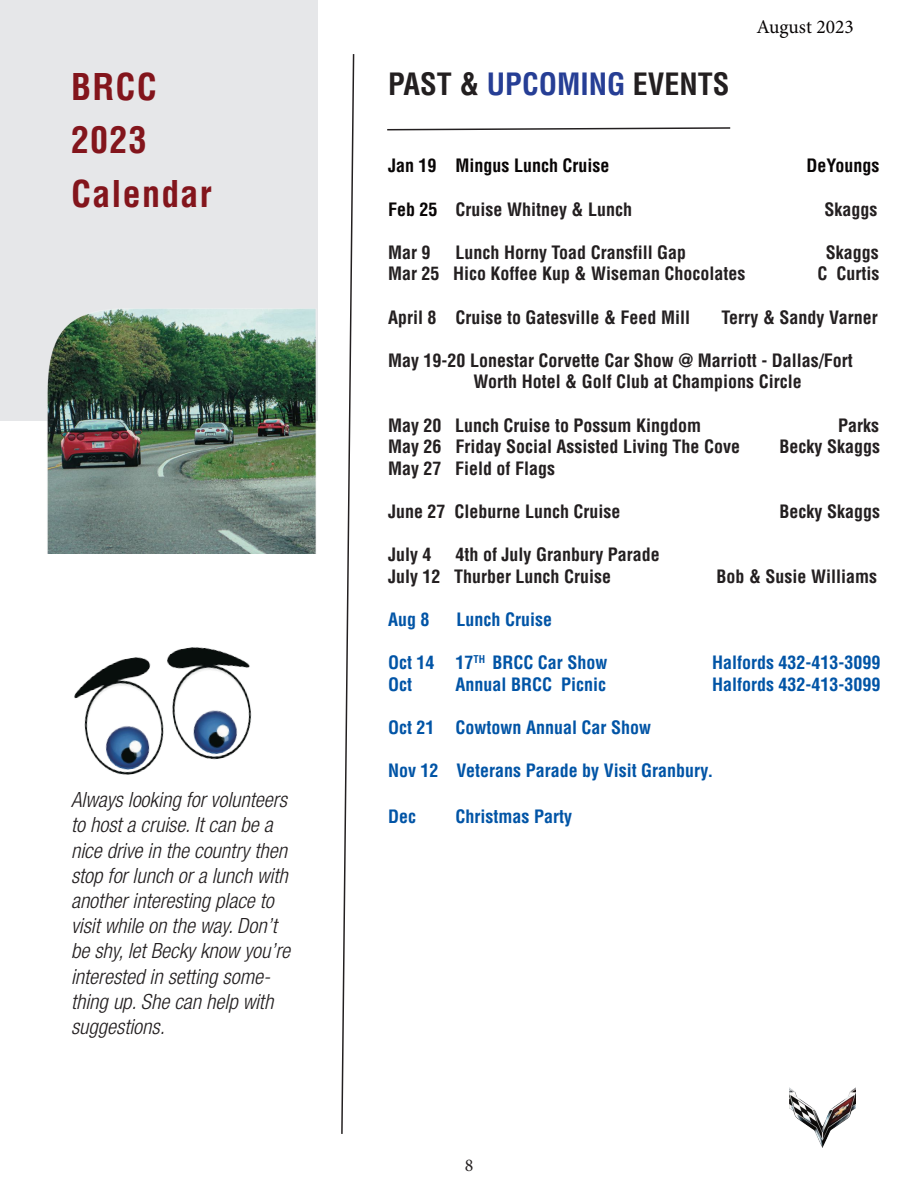
<style>
.page{position:relative;width:918px;height:1188px;background:#fff}
.page>*{position:absolute;margin:0;border:0;box-sizing:border-box;transform-origin:0 0}
.t1{font:700 condensed 36px/53.7px "Helvetica";letter-spacing:.035em;color:#83151c}
.t2{font:700 condensed 30px "Helvetica";color:#231f20}
.t3{font:italic 300 condensed 21px/25.2px "Helvetica Neue";color:#231f20}
.t4{font:19.5px "Minion Pro";color:#080505}
.t5{font:700 condensed 18px/21.6px "Helvetica";color:#231f20}
.t6{font:700 condensed 18px "Helvetica";color:#0154a6}
.t7{font:700 condensed 18px "Helvetica";color:#080505}
.t8{font:18px "Minion Pro";color:#231f20}
.s1{color:#263e95}
.s2{color:#080505}
</style>
<div class="page">
<div style="left:0;top:0;width:318px;height:420px;background:#e6e7e9"></div>
<img style="left:74px;top:647px;width:178px;height:128px">
<img style="left:789px;top:1087px;width:67px;height:60px">
<svg style="left:341px;top:54px;width:14px;height:1080px"></svg>
<svg style="left:387px;top:127px;width:344px;height:4px"></svg>
<img style="left:44px;top:309px;width:274px;height:244px">
<h1 class="t1" style="left:71px;top:63px;width:142px">BRCC<br>2023<br>Calendar</h1>
<p class="t3" style="left:71px;top:789px;width:225px">Always looking forvolunteers to hosta cruise.Itcan be a nice drive in the country then stop forlunch ora lunch with anotherinteresting place to visitwhile on the way.Don’t be shy,letBecky know you’re interested in setting some&shy;thing up.She can help with suggestions.</p>
<h2 class="t2" style="left:388px;top:73px;width:343px">PAST &amp; <span class="s1">UPCOMING</span> EVENTS</h2>
<p class="t4" style="left:757px;top:15px;width:99px">August 2023</p>
<p class="t7" style="left:388px;top:159px;width:223px">Jan 19 Mingus Lunch Cruise</p>
<p class="t7" style="left:807px;top:159px;width:75px">DeYoungs</p>
<p class="t5" style="left:388px;top:200px;width:245px"><span class="s2">Feb 25</span> Cruise Whitney &amp; Lunch</p>
<p class="t5" style="left:825px;top:200px;width:54px">Skaggs</p>
<p class="t5" style="left:388px;top:243px;width:44px">Mar 9</p>
<p class="t5" style="left:456px;top:243px;width:232px">Lunch Horny Toad Cransfill Gap</p>
<p class="t5" style="left:826px;top:243px;width:54px">Skaggs</p>
<p class="t5" style="left:388px;top:265px;width:359px">Mar 25 Hico Koffee Kup &amp; Wiseman Chocolates</p>
<p class="t5" style="left:818px;top:265px;width:64px">C Curtis</p>
<p class="t5" style="left:388px;top:308px;width:304px">April 8 Cruise to Gatesville &amp; Feed Mill</p>
<p class="t5" style="left:722px;top:308px;width:158px">Terry &amp; Sandy Varner</p>
<p class="t5" style="left:474px;top:351px;width:381px;text-indent:-86px">May 19-20 Lonestar Corvette Car Show @ Marriott - Dallas/Fort<br>Worth Hotel &amp; Golf Club at Champions Circle</p>
<p class="t5" style="left:388px;top:416px;width:315px">May 20 Lunch Cruise to Possum Kingdom</p>
<p class="t5" style="left:838px;top:416px;width:42px">Parks</p>
<p class="t5" style="left:388px;top:437px;width:353px">May 26 Friday Social Assisted Living The Cove</p>
<p class="t5" style="left:780px;top:437px;width:102px">Becky Skaggs</p>
<p class="t5" style="left:388px;top:459px;width:169px">May 27 Field of Flags</p>
<p class="t5" style="left:388px;top:502px;width:234px">June 27 Cleburne Lunch Cruise</p>
<p class="t5" style="left:780px;top:502px;width:102px">Becky Skaggs</p>
<p class="t5" style="left:388px;top:545px;width:45px">July 4</p>
<p class="t5" style="left:388px;top:545px;width:273px;text-indent:68px">4th of July Granbury Parade<br>July 12 Thurber Lunch Cruise</p>
<p class="t5" style="left:717px;top:567px;width:162px">Bob &amp; Susie Williams</p>
<p class="t6" style="left:388px;top:613px;width:43px">Aug 8</p>
<p class="t6" style="left:457px;top:613px;width:97px">Lunch Cruise</p>
<p class="t6" style="left:388px;top:656px;width:221px">Oct 14 17<sup>TH</sup> BRCC Car Show</p>
<p class="t6" style="left:712px;top:656px;width:170px">Halfords 432-413-3099</p>
<p class="t6" style="left:388px;top:677px;width:25px">Oct</p>
<p class="t6" style="left:456px;top:677px;width:152px">Annual BRCC Picnic</p>
<p class="t6" style="left:712px;top:677px;width:170px">Halfords 432-413-3099</p>
<p class="t6" style="left:388px;top:721px;width:265px">Oct 21 Cowtown Annual Car Show</p>
<p class="t6" style="left:388px;top:764px;width:327px">Nov 12 Veterans Parade by Visit Granbury.</p>
<p class="t6" style="left:388px;top:809px;width:29px">Dec</p>
<p class="t6" style="left:456px;top:809px;width:118px">Christmas Party</p>
<p class="t8" style="left:465px;top:1154px;width:10px">8</p>
</div>
